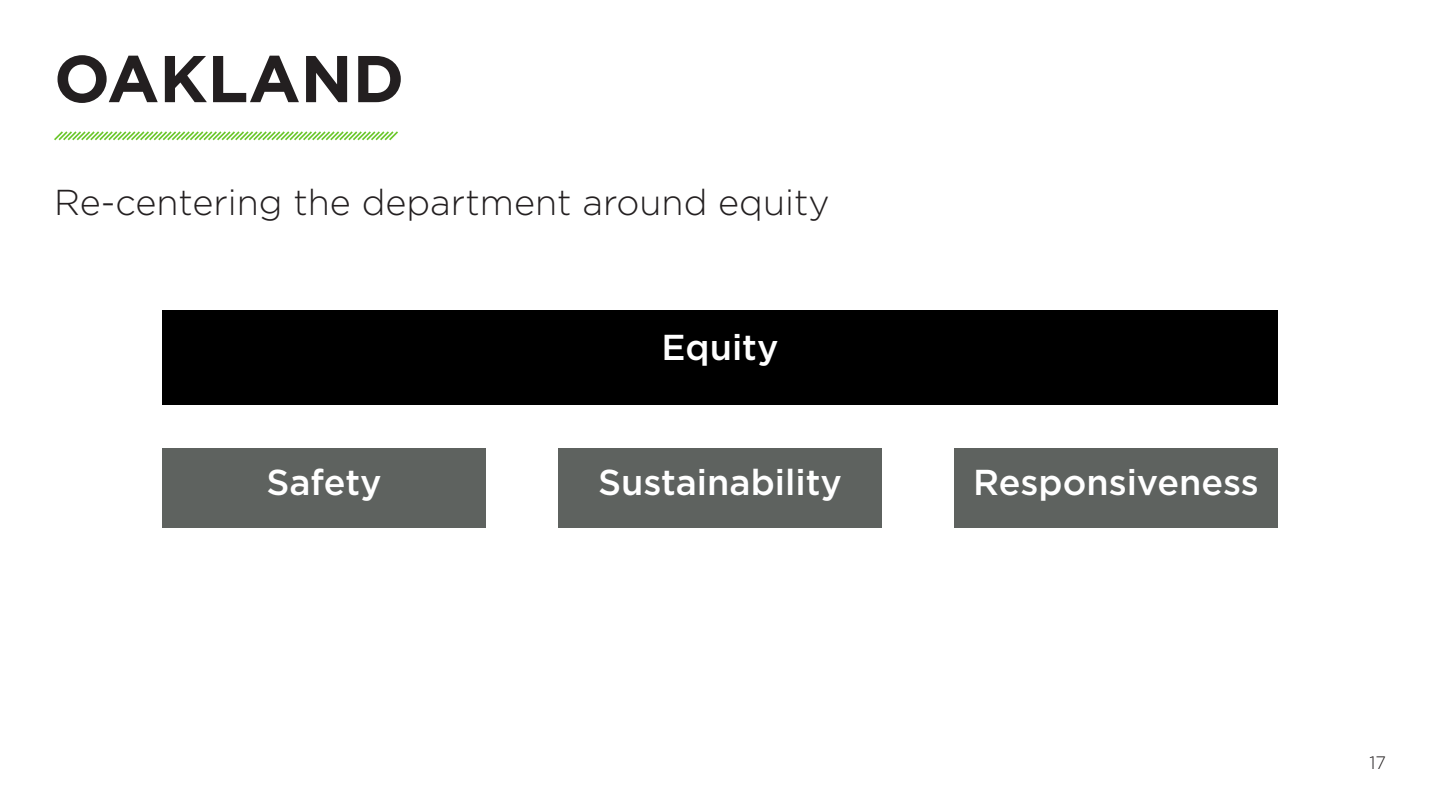
<style>
.page{position:relative;width:1440px;height:810px;background:#fff}
.page>*{position:absolute;margin:0;border:0;box-sizing:border-box;transform-origin:0 0}
.t1{font:700 66px "Gotham";color:#231f20}
.t2{font:500 36px "Gotham";color:#fff}
.t3{font:300 36px "Gotham";color:#231f20}
.t4{font:300 18px "Gotham";color:#231f20}
</style>
<div class="page">
<svg style="left:54px;top:131px;width:344px;height:10px"></svg>
<div style="left:162px;top:310px;width:1116px;height:95px;background:#000"></div>
<div style="left:162px;top:448px;width:324px;height:80px;background:#5e625f"></div>
<div style="left:558px;top:448px;width:324px;height:80px;background:#5e625f"></div>
<div style="left:954px;top:448px;width:324px;height:80px;background:#5e625f"></div>
<p class="t1" style="left:54px;top:41px;width:352px">OAKLAND</p>
<p class="t3" style="left:54px;top:183px;width:777px">Re-centering the department around equity</p>
<p class="t2" style="left:661px;top:327px;width:119px">Equity</p>
<p class="t2" style="left:266px;top:462px;width:117px">Safety</p>
<p class="t2" style="left:598px;top:462px;width:245px">Sustainability</p>
<p class="t2" style="left:973px;top:462px;width:287px">Responsiveness</p>
<p class="t4" style="left:1369px;top:753px;width:18px">17</p>
</div>
